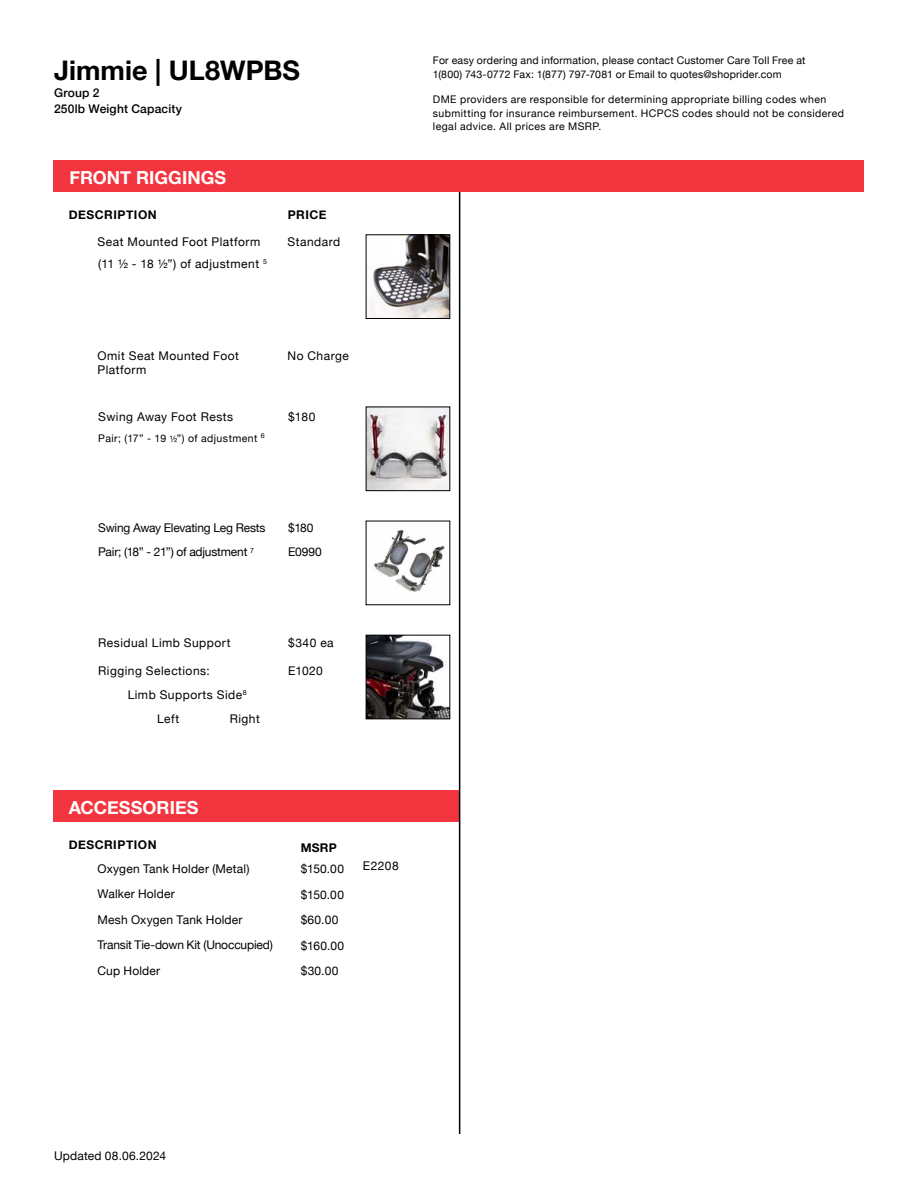
<style>
.page{position:relative;width:918px;height:1188px;background:#fff}
.page>*{position:absolute;margin:0;border:0;box-sizing:border-box;transform-origin:0 0}
.t1{font:700 27px "Helvetica Neue";color:#000}
.t2{font:700 18px "Helvetica Neue";color:#fff}
.New_copy{font:12px/14.4px "Helvetica Neue";letter-spacing:.025em;color:#000}
.New_copy-2{font:12px "Helvetica Neue";letter-spacing:-.015em;color:#000}
.t3{font:700 12px "Helvetica Neue";letter-spacing:.045em;color:#000}
.t4{font:500 12px "Helvetica Neue";letter-spacing:.015em;color:#000}
.t5{font:10.5px/13.5px "Helvetica Neue";letter-spacing:.035em;color:#000}
.s1{font-size:9px}
</style>
<div class="page">
<div style="left:54px;top:790px;width:405px;height:32px;background:#f33540"></div>
<hr style="left:459px;top:185px;width:1px;height:949px;background:#000">
<div style="left:54px;top:160px;width:810px;height:32px;background:#f33540"></div>
<img style="left:370px;top:237px;width:78px;height:80px">
<div style="left:366px;top:235px;width:84px;height:84px;border:1px solid #000"></div>
<img style="left:368px;top:409px;width:80px;height:80px">
<img style="left:373px;top:529px;width:72px;height:63px">
<img style="left:368px;top:637px;width:80px;height:80px">
<div style="left:366px;top:635px;width:84px;height:84px;border:1px solid #000"></div>
<p class="t1" style="left:54px;top:50px;width:248px">Jimmie | UL8WPBS</p>
<p class="t4" style="left:54px;top:83px;width:47px">Group 2</p>
<p class="t4" style="left:54px;top:99px;width:130px">250lb Weight Capacity</p>
<p class="t2" style="left:70px;top:163px;width:158px">FRONT RIGGINGS</p>
<p class="t3" style="left:69px;top:205px;width:89px">DESCRIPTION</p>
<p class="New_copy" style="left:98px;top:235px;width:164px">Seat Mounted Foot Platform</p>
<p class="New_copy" style="left:98px;top:257px;width:170px">(11 ½ - 18 ½”) of adjustment <sup>5</sup></p>
<p class="t3" style="left:288px;top:205px;width:40px">PRICE</p>
<p class="New_copy" style="left:288px;top:235px;width:54px">Standard</p>
<p class="New_copy" style="left:98px;top:349px;width:143px">Omit Seat Mounted Foot<br>Platform</p>
<p class="New_copy" style="left:288px;top:349px;width:63px">No Charge</p>
<p class="New_copy" style="left:98px;top:410px;width:136px">Swing Away Foot Rests</p>
<p class="New_copy" style="left:288px;top:410px;width:29px">$180</p>
<p class="t5" style="left:98px;top:432px;width:168px">Pair; (17” - 19 <span class="s1">½</span>”) of adjustment <sup>6</sup></p>
<p class="New_copy-2" style="left:98px;top:519px;width:169px">Swing Away Elevating Leg Rests</p>
<p class="New_copy-2" style="left:98px;top:544px;width:157px">Pair; (18” - 21”) of adjustment <sup>7</sup></p>
<p class="New_copy" style="left:288px;top:522px;width:27px">$180</p>
<p class="New_copy" style="left:288px;top:546px;width:35px">E0990</p>
<p class="New_copy" style="left:98px;top:636px;width:134px">Residual Limb Support</p>
<p class="New_copy" style="left:98px;top:664px;width:113px">Rigging Selections:</p>
<p class="New_copy" style="left:128px;top:689px;width:121px">Limb Supports Side<sup>8</sup></p>
<p class="New_copy" style="left:157px;top:713px;width:24px">Left</p>
<p class="New_copy" style="left:230px;top:713px;width:32px">Right</p>
<p class="New_copy" style="left:288px;top:636px;width:47px">$340 ea</p>
<p class="New_copy" style="left:288px;top:664px;width:36px">E1020</p>
<p class="t2" style="left:69px;top:794px;width:131px">ACCESSORIES</p>
<p class="t3" style="left:69px;top:835px;width:89px">DESCRIPTION</p>
<p class="t3" style="left:301px;top:839px;width:38px">MSRP</p>
<p class="New_copy" style="left:97px;top:862px;width:154px">Oxygen Tank Holder (Metal)</p>
<p class="New_copy" style="left:97px;top:888px;width:79px">Walker Holder</p>
<p class="New_copy" style="left:97px;top:913px;width:147px">Mesh Oxygen Tank Holder</p>
<p class="New_copy-2" style="left:97px;top:936px;width:177px">Transit Tie-down Kit (Unoccupied)</p>
<p class="New_copy" style="left:97px;top:964px;width:64px">Cup Holder</p>
<p class="New_copy" style="left:301px;top:862px;width:45px">$150.00</p>
<p class="New_copy" style="left:301px;top:888px;width:45px">$150.00</p>
<p class="New_copy" style="left:301px;top:913px;width:39px">$60.00</p>
<p class="New_copy" style="left:301px;top:939px;width:45px">$160.00</p>
<p class="New_copy" style="left:301px;top:964px;width:39px">$30.00</p>
<p class="New_copy" style="left:363px;top:859px;width:37px">E2208</p>
<p class="t5" style="left:433px;top:54px;width:374px">For easy ordering and information, please contact Customer Care Toll Free at</p>
<p class="t5" style="left:433px;top:68px;width:350px">1(800) 743-0772 Fax: 1(877) 797-7081 or Email to quotes@shoprider.com</p>
<p class="t5" style="left:433px;top:93px;width:413px">DME providers are responsible for determining appropriate billing codes when submitting for insurance reimbursement. HCPCS codes should not be considered legal advice. All prices are MSRP.</p>
<p class="New_copy" style="left:54px;top:1150px;width:114px">Updated 08.06.2024</p>
</div>
